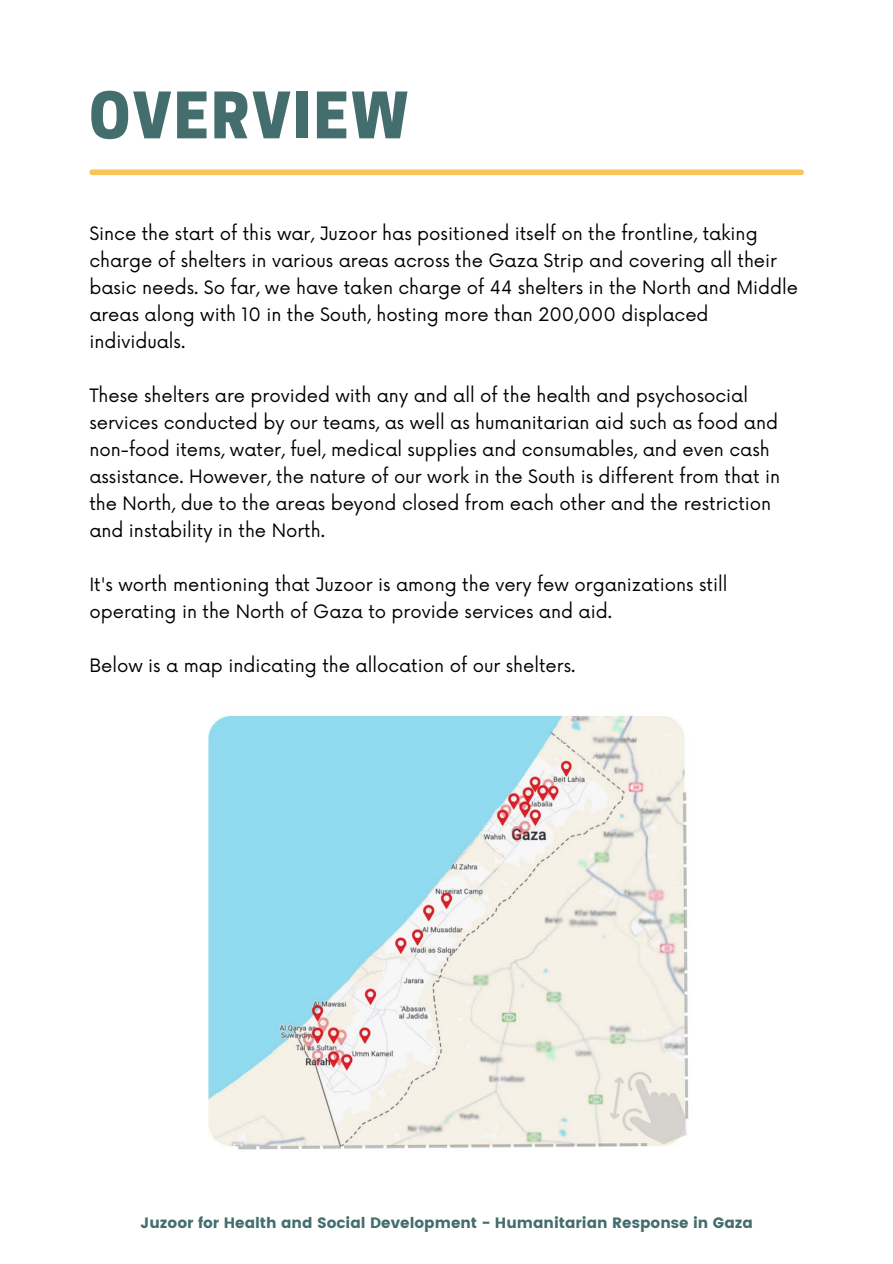
<style>
.page{position:relative;width:893px;height:1264px;background:#fff}
.page>*{position:absolute;margin:0;border:0;box-sizing:border-box;transform-origin:0 0}
.t1{font:800 60px "Cooper Hewitt";letter-spacing:.04em;color:#446d6d}
.t2{font:18px/27px "Now";color:#000}
.t3{font:15px "Poppins";color:#446d6d}
</style>
<div class="page">
<div style="left:92px;top:169px;width:709px;height:6px;background:#fbc458"></div>
<img style="left:208px;top:714px;width:481px;height:436px">
<h2 class="t1" style="left:89px;top:93px;width:320px">OVERVIEW</h2>
<h2 class="t2" style="left:89px;top:221px;width:710px">Since the start of this war, Juzoor has positioned itself on the frontline, taking charge of shelters in various areas across the Gaza Strip and covering all their basic needs. So far, we have taken charge of 44 shelters in the North and Middle areas along with 10 in the South, hosting more than 200,000 displaced individuals.</h2>
<h2 class="t2" style="left:89px;top:383px;width:692px">These shelters are provided with any and all of the health and psychosocial services conducted by our teams, as well as humanitarian aid such as food and non-food items, water, fuel, medical supplies and consumables, and even cash assistance. However, the nature of our work in the South is different from that in the North, due to the areas beyond closed from each other and the restriction and instability in the North.</h2>
<h2 class="t2" style="left:89px;top:572px;width:639px">It's worth mentioning that Juzoor is among the very few organizations still operating in the North of Gaza to provide services and aid.</h2>
<p class="t2" style="left:89px;top:653px;width:487px">Below is a map indicating the allocation of our shelters.</p>
<p class="t3" style="left:140px;top:1213px;width:614px">Juzoor for Health and Social Development - Humanitarian Response in Gaza</p>
</div>
